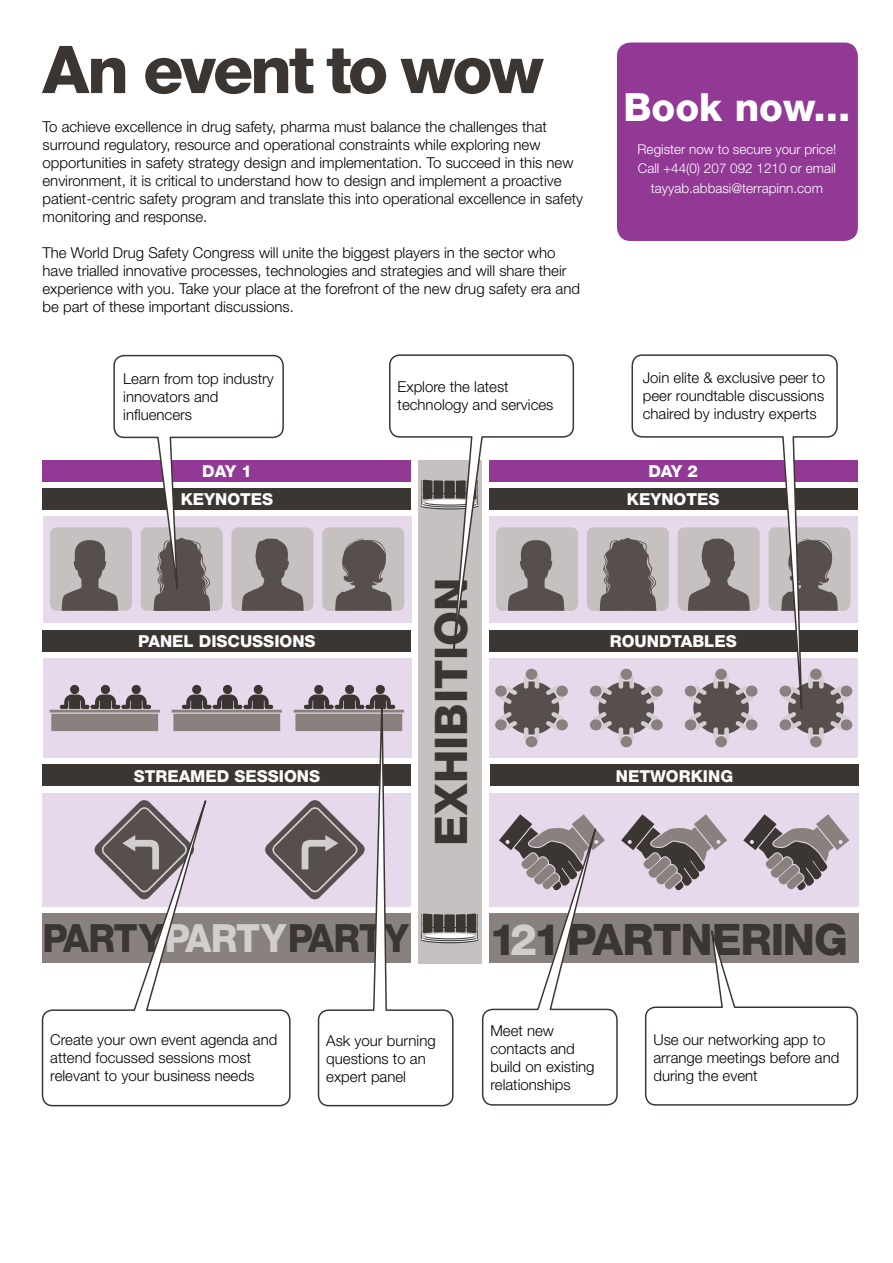
<style>
.page{position:relative;width:893px;height:1263px;background:#fff}
.page>*{position:absolute;margin:0;border:0;box-sizing:border-box;transform-origin:0 0}
.t1{font:800 66px "Helvetica Neue";letter-spacing:-.045em;color:#3c3633}
.t2{font:800 45px "Helvetica Neue";color:#3c3633}
.t3{font:800 43.5px "Helvetica Neue";letter-spacing:-.02em;color:#3c3633}
.t4{font:800 39px "Helvetica Neue";letter-spacing:-.015em;color:#3c3633;scale:.95 1}
.t5{font:800 39px "Helvetica Neue";color:#fff}
.t6{font:800 16.5px "Helvetica Neue";color:#fff}
.t7{font:300 15px/18px "Helvetica Neue";color:#000}
.t8{font:300 13.5px/19.5px "Helvetica Neue";color:#fff;text-align:center}
.s1{color:#d2cecd}
</style>
<div class="page">
<div style="left:617px;top:43px;width:241px;height:198px;background:#913995;border-radius:14px"></div>
<div style="left:43px;top:517px;width:368px;height:106px;background:#e6d9eb"></div>
<div style="left:489px;top:517px;width:368px;height:106px;background:#e6d9eb"></div>
<div style="left:43px;top:658px;width:368px;height:100px;background:#e6d9eb"></div>
<div style="left:489px;top:658px;width:369px;height:100px;background:#e6d9eb"></div>
<div style="left:43px;top:460px;width:368px;height:21px;background:#913995"></div>
<div style="left:489px;top:460px;width:368px;height:21px;background:#913995"></div>
<div style="left:43px;top:765px;width:368px;height:21px;background:#3c3633"></div>
<div style="left:490px;top:765px;width:369px;height:21px;background:#3c3633"></div>
<div style="left:43px;top:630px;width:368px;height:21px;background:#3c3633"></div>
<div style="left:489px;top:630px;width:369px;height:21px;background:#3c3633"></div>
<div style="left:43px;top:488px;width:368px;height:21px;background:#3c3633"></div>
<div style="left:489px;top:488px;width:368px;height:21px;background:#3c3633"></div>
<div style="left:50px;top:527px;width:82px;height:84px;background:#c6c1c0;border-radius:7px"></div>
<div style="left:496px;top:527px;width:82px;height:84px;background:#c6c1c0;border-radius:7px"></div>
<div style="left:587px;top:527px;width:82px;height:84px;background:#c6c1c0;border-radius:7px"></div>
<svg style="left:600px;top:537px;width:31px;height:74px"></svg>
<div style="left:232px;top:527px;width:81px;height:84px;background:#c6c1c0;border-radius:7px"></div>
<div style="left:322px;top:527px;width:82px;height:84px;background:#c6c1c0;border-radius:7px"></div>
<svg style="left:335px;top:538px;width:53px;height:73px"></svg>
<div style="left:768px;top:527px;width:82px;height:84px;background:#c6c1c0;border-radius:7px"></div>
<div style="left:43px;top:913px;width:368px;height:50px;background:#88817e"></div>
<div style="left:418px;top:460px;width:64px;height:503px;background:#c6c1c0"></div>
<svg style="left:50px;top:685px;width:110px;height:46px"></svg>
<svg style="left:172px;top:685px;width:110px;height:46px"></svg>
<svg style="left:294px;top:685px;width:23px;height:46px"></svg>
<svg style="left:291px;top:800px;width:26px;height:99px;background:#807879"></svg>
<div style="left:504px;top:681px;width:55px;height:53px;background:#574f4d;border-radius:50%"></div>
<svg style="left:524px;top:727px;width:4px;height:14px"></svg>
<svg style="left:535px;top:727px;width:4px;height:14px"></svg>
<div style="left:526px;top:736px;width:11px;height:11px;background:#88817e;border-radius:50%"></div>
<svg style="left:546px;top:715px;width:22px;height:16px"></svg>
<svg style="left:495px;top:715px;width:22px;height:16px"></svg>
<div style="left:598px;top:681px;width:56px;height:53px;background:#574f4d;border-radius:50%"></div>
<svg style="left:619px;top:675px;width:4px;height:14px"></svg>
<svg style="left:629px;top:678px;width:2px;height:11px"></svg>
<div style="left:620px;top:669px;width:12px;height:11px;background:#88817e;border-radius:50%"></div>
<svg style="left:619px;top:727px;width:4px;height:14px"></svg>
<svg style="left:629px;top:727px;width:2px;height:11px"></svg>
<div style="left:620px;top:736px;width:12px;height:11px;background:#88817e;border-radius:50%"></div>
<svg style="left:590px;top:685px;width:22px;height:19px"></svg>
<svg style="left:590px;top:712px;width:22px;height:19px"></svg>
<svg style="left:838px;top:712px;width:15px;height:19px"></svg>
<svg style="left:838px;top:685px;width:15px;height:19px"></svg>
<svg style="left:317px;top:651px;width:128px;height:456px"></svg>
<svg style="left:421px;top:784px;width:438px;height:322px"></svg>
<svg style="left:41px;top:764px;width:250px;height:343px"></svg>
<svg style="left:62px;top:481px;width:242px;height:130px"></svg>
<svg style="left:113px;top:354px;width:172px;height:257px"></svg>
<svg style="left:631px;top:354px;width:207px;height:434px"></svg>
<svg style="left:388px;top:354px;width:187px;height:361px"></svg>
<h1 class="t1" style="left:43px;top:30px;width:503px">An event to wow</h1>
<p class="t7" style="left:43px;top:118px;width:542px">To achieve excellence in drug safety, pharma must balance the challenges that surround regulatory, resource and operational constraints while exploring new opportunities in safety strategy design and implementation. To succeed in this new environment, it is critical to understand how to design and implement a proactive patient-centric safety program and translate this into operational excellence in safety monitoring and response.</p>
<p class="t7" style="left:43px;top:244px;width:539px">The World Drug Safety Congress will unite the biggest players in the sector who have trialled innovative processes, technologies and strategies and will share their experience with you. Take your place at the forefront of the new drug safety era and be part of these important discussions.</p>
<h3 class="t5" style="left:623px;top:84px;width:228px">Book now...</h3>
<p class="t8" style="left:638px;top:139px;width:200px">Register now to secure your price!<br>Call +44(0) 207 092 1210 or email tayyab.abbasi@terrapinn.com</p>
<p class="t7" style="left:123px;top:369px;width:152px">Learn from top industry innovators and influencers</p>
<p class="t7" style="left:643px;top:368px;width:184px;text-align:justify">Join elite &amp; exclusive peer to peer roundtable discussions chaired by industry experts</p>
<p class="t7" style="left:398px;top:377px;width:157px">Explore the latest technology and services</p>
<p class="t6" style="left:202px;top:461px;width:51px">DAY 1</p>
<p class="t6" style="left:648px;top:461px;width:51px">DAY 2</p>
<p class="t6" style="left:181px;top:489px;width:94px">KEYNOTES</p>
<p class="t6" style="left:627px;top:489px;width:94px">KEYNOTES</p>
<h2 class="t2" style="left:424px;top:846px;width:270px;rotate:-90deg">EXHIBITION</h2>
<p class="t6" style="left:138px;top:631px;width:179px">PANEL DISCUSSIONS</p>
<p class="t6" style="left:610px;top:631px;width:128px">ROUNDTABLES</p>
<p class="t6" style="left:134px;top:766px;width:188px">STREAMED SESSIONS</p>
<p class="t6" style="left:616px;top:766px;width:119px">NETWORKING</p>
<h3 class="t4" style="left:43px;top:915px;width:387px">PARTY<span class="s1">PARTY</span>PARTY</h3>
<h3 class="t3" style="left:489px;top:914px;width:361px">1<span class="s1">2</span>1 PARTNERING</h3>
<p class="t7" style="left:50px;top:1030px;width:229px">Create your own event agenda and attend focussed sessions most relevant to your business needs</p>
<p class="t7" style="left:326px;top:1031px;width:111px">Ask your burning questions to an expert panel</p>
<p class="t7" style="left:490px;top:1021px;width:106px">Meet new contacts and build on existing relationships</p>
<p class="t7" style="left:653px;top:1030px;width:187px">Use our networking app to arrange meetings before and during the event</p>
</div>
